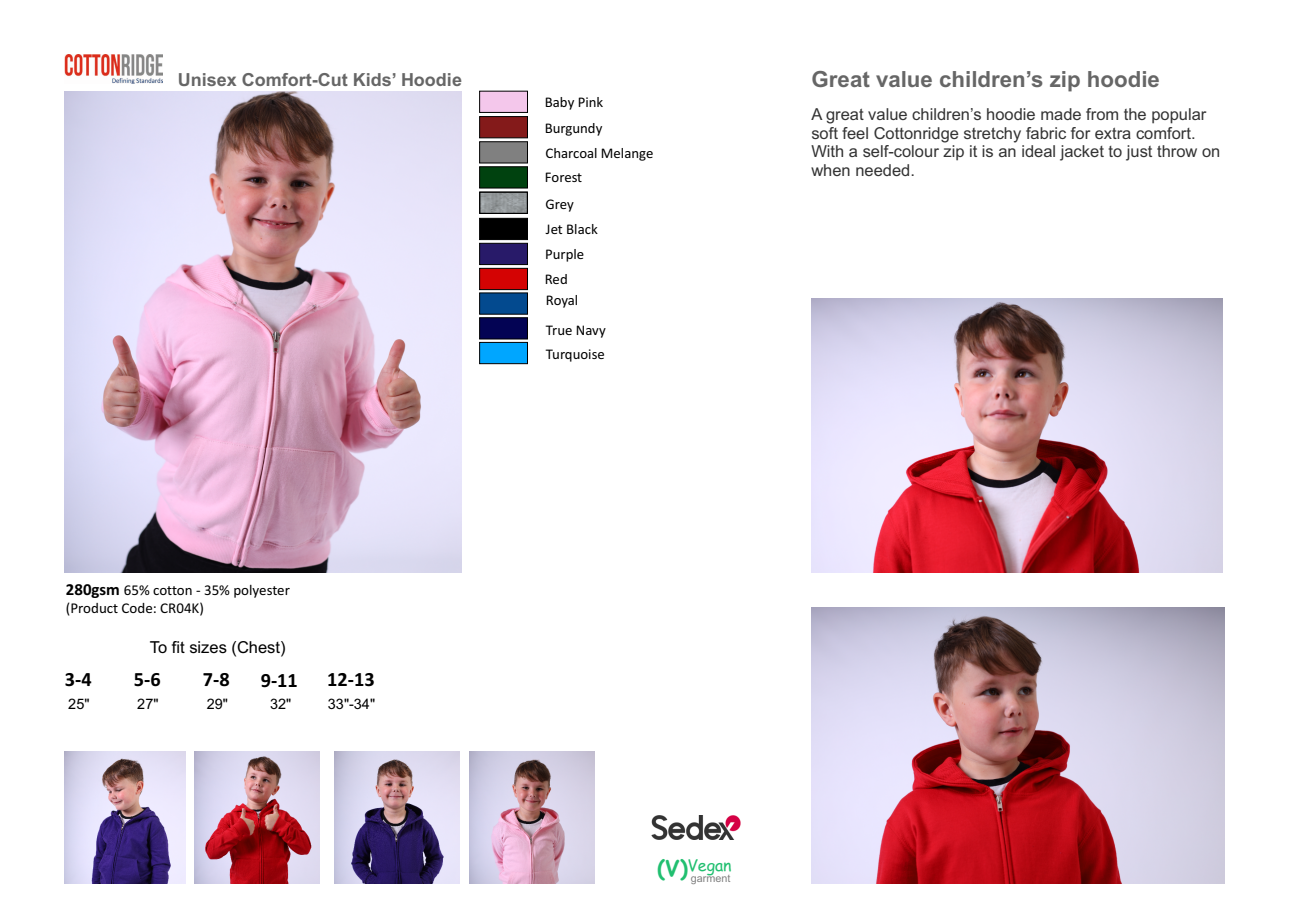
<style>
.page{position:relative;width:1290px;height:920px;background:#fff}
.page>*{position:absolute;margin:0;border:0;box-sizing:border-box;transform-origin:0 0}
.t1{font:700 22.35px "Arial";color:#666}
.t2{font:700 20.25px "Calibri";color:#000}
.t3{font:700 18px "Arial";color:#666}
.t4{font:16.5px/18.5px "Arial";color:#333}
.t5{font:16.5px "Arial";color:#000}
.t6{font:15.9px "Comic Sans MS";color:#21bf70}
.t7{font:15px/18.8px "Calibri";color:#000}
.t8{font:14.85px/25px "Calibri";color:#000}
.t9{font:14.4px "Arial";color:#000}
.t10{font:10.8px "Arial";color:#808080}
.s1{font-weight:700;font-size:16.8px}
.s2{font-weight:700;font-size:21.75px}
</style>
<div class="page">
<img style="left:65px;top:55px;width:97px;height:29px">
<img style="left:651px;top:816px;width:90px;height:23px">
<img style="left:811px;top:299px;width:412px;height:274px">
<img style="left:811px;top:608px;width:414px;height:276px">
<svg style="left:479px;top:217px;width:49px;height:147px;background:#393b65"></svg>
<svg style="left:479px;top:90px;width:49px;height:99px;background:#7c6b68"></svg>
<img style="left:65px;top:91px;width:396px;height:481px">
<img style="left:481px;top:194px;width:45px;height:18px">
<div style="left:479px;top:192px;width:49px;height:22px;border:1px solid #000"></div>
<img style="left:469px;top:752px;width:126px;height:132px">
<img style="left:335px;top:752px;width:125px;height:132px">
<img style="left:195px;top:752px;width:125px;height:132px">
<img style="left:65px;top:752px;width:121px;height:132px">
<p class="t3" style="left:178px;top:73px;width:286px">Unisex Comfort-Cut Kids’ Hoodie</p>
<h1 class="t1" style="left:812px;top:71px;width:350px">Great value children’s zip hoodie</h1>
<p class="t7" style="left:66px;top:581px;width:226px"><span class="s1">280gsm</span> 65% cotton - 35% polyester (Product Code: CR04K)</p>
<p class="t5" style="left:150px;top:641px;width:137px">To fit sizes (Chest)</p>
<p class="t2" style="left:65px;top:671px;width:28px">3-4</p>
<p class="t2" style="left:134px;top:671px;width:28px">5-6</p>
<p class="t2" style="left:203px;top:671px;width:28px">7-8</p>
<p class="t2" style="left:261px;top:671px;width:39px">9-11</p>
<p class="t2" style="left:327px;top:671px;width:49px">12-13</p>
<p class="t9" style="left:68px;top:698px;width:23px">25"</p>
<p class="t9" style="left:137px;top:698px;width:23px">27"</p>
<p class="t9" style="left:207px;top:698px;width:23px">29"</p>
<p class="t9" style="left:270px;top:698px;width:23px">32"</p>
<p class="t9" style="left:328px;top:698px;width:49px">33"-34"</p>
<p class="t8" style="left:545px;top:91px;width:60px">Baby Pink</p>
<p class="t8" style="left:545px;top:116px;width:59px">Burgundy</p>
<p class="t8" style="left:545px;top:166px;width:39px;line-height:26.2px">Forest<br>Grey</p>
<p class="t8" style="left:545px;top:141px;width:109px">Charcoal Melange</p>
<p class="t8" style="left:545px;top:218px;width:54px">Jet Black<br>Purple<br>Red</p>
<p class="t8" style="left:546px;top:289px;width:34px">Royal</p>
<p class="t8" style="left:546px;top:318px;width:61px">True Navy</p>
<p class="t8" style="left:546px;top:342px;width:60px">Turquoise</p>
<p class="t4" style="left:811px;top:107px;width:410px">A great value children’s hoodie made from the popular soft feel Cottonridge stretchy fabric for extra comfort.<br>With a self-colour zip it is an ideal jacket to just throw on when needed.</p>
<p class="t6" style="left:657px;top:858px;width:76px"><span class="s2">(V)</span>Vegan</p>
<p class="t10" style="left:691px;top:874px;width:41px">garment</p>
</div>
